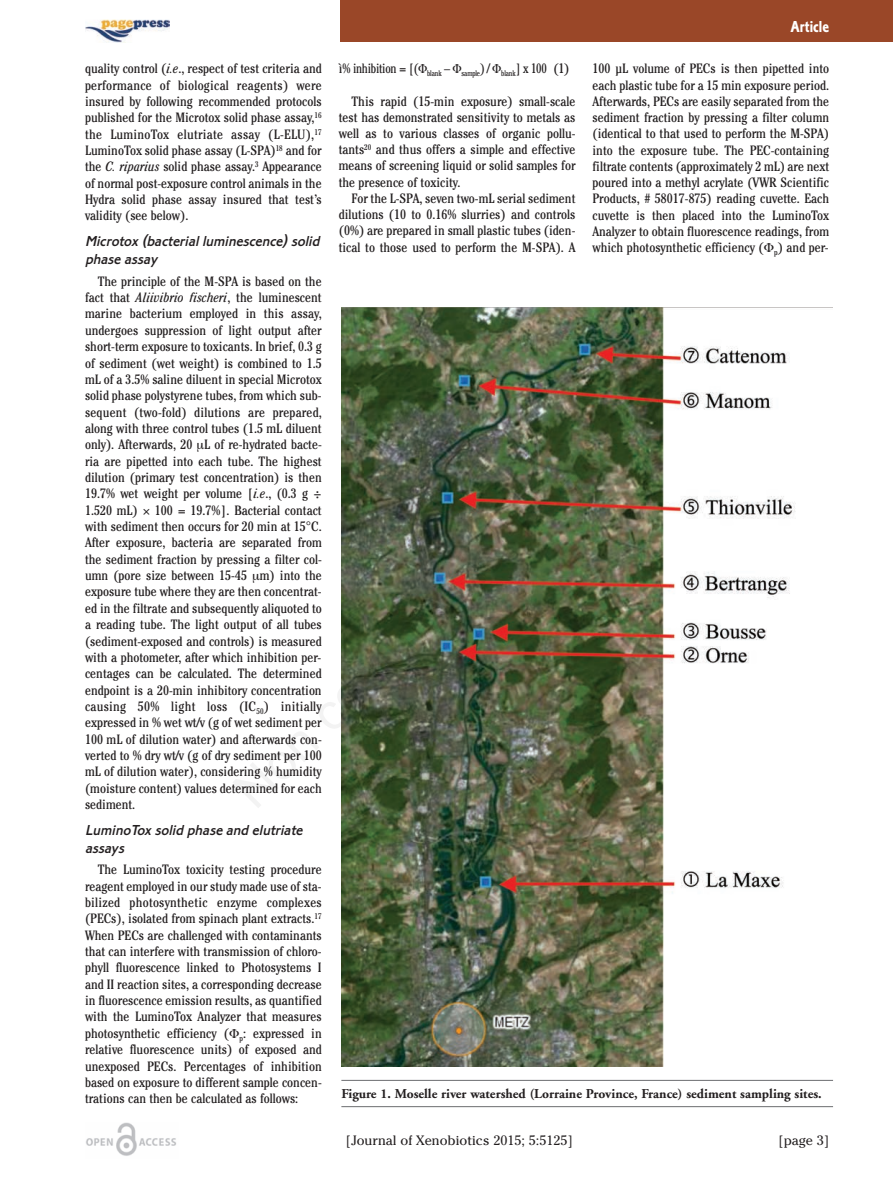
<style>
.page{position:relative;width:893px;height:1191px;background:#fff}
.page>*{position:absolute;margin:0;border:0;box-sizing:border-box;transform-origin:0 0}
.t1{font:16.5px "Corinthian Bold Condensed Plain";color:#fff}
.t2{font:italic 15px/18.1px "Corinthian Medium Plain";color:#231f20}
.t3{font:condensed 13.5px/16.4px "Cheltenham";color:#231f20;text-align:justify}
.t4{font:700 13.5px "Adobe Garamond";color:#231f20}
.t5{font:condensed 13.5px "Cheltenham";letter-spacing:-.02em;color:#231f20}
.t6{font:13.5px "Cheltenham";color:#231f20}
.s1{font-style:italic}
</style>
<div class="page">
<div style="left:340px;top:0;width:553px;height:42px;background:#9a4728"></div>
<img style="left:86px;top:1123px;width:90px;height:33px">
<img style="left:85px;top:19px;width:85px;height:24px">
<hr style="left:341px;top:1080px;width:492px;height:1px;background:#6c6d70">
<hr style="left:341px;top:1106px;width:492px;height:1px;background:#6c6d70">
<img style="left:341px;top:308px;width:455px;height:758px">
<p class="t3" style="left:85px;top:62px;width:238px">quality control (<span class="s1">i.e</span>., respect of test criteria and performance of biological reagents) were insured by following recommended protocols published for the Microtox solid phase assay,<sup>16 </sup>the LuminoTox elutriate assay (L-ELU),<sup>17<br></sup>LuminoTox solid phase assay (L-SPA)<sup>18</sup> and for the <span class="s1">C. riparius</span> solid phase assay.<sup>3</sup> Appearance of normal post-exposure control animals in the Hydra solid phase assay insured that test’s validity (see below).</p>
<p class="t2" style="left:85px;top:233px;width:239px">Microtox (bacterialluminescence)solid phase assay</p>
<p class="t3" style="left:85px;top:274px;width:238px;text-indent:13px">The principle of the M-SPA is based on the fact that <span class="s1">Aliivibrio fischeri</span>, the luminescent marine bacterium employed in this assay, undergoes suppression of light output after short-term exposure to toxicants. In brief, 0.3 g of sediment (wet weight) is combined to 1.5 mL of a 3.5% saline diluent in special Microtox solid phase polystyrene tubes, from which sub&shy;sequent (two-fold) dilutions are prepared, along with three control tubes (1.5 mL diluent only). Afterwards, 20 L of re-hydrated bacte&shy;ria are pipetted into each tube. The highest dilution (primary test concentration) is then 19.7% wet weight per volume [<span class="s1">i.e</span>., (0.3 g ÷ 1.520 mL)</p>
<p class="t3" style="left:85px;top:503px;width:238px;text-indent:70px">100 = 19.7%]. Bacterial contact with sediment then occurs for 20 min at 15°C.<br>After exposure, bacteria are separated from the sediment fraction by pressing a filter col&shy;umn (pore size between 15-45 m) into the exposure tube where they are then concentrat&shy;ed in the filtrate and subsequently aliquoted to a reading tube. The light output of all tubes (sediment-exposed and controls) is measured with a photometer, after which inhibition per&shy;centages can be calculated. The determined endpoint is a 20-min inhibitory concentration causing 50% light loss (IC<sub>50</sub>) initially expressed in % wet wt/v (g of wet sediment per 100 mL of dilution water) and afterwards con&shy;verted to % dry wt/v (g of dry sediment per 100 mL of dilution water), considering % humidity (moisture content) values determined for each sediment.</p>
<p class="t2" style="left:85px;top:822px;width:222px">LuminoTox solid phase and elutriate assays</p>
<p class="t3" style="left:85px;top:862px;width:238px;text-indent:13px">The LuminoTox toxicity testing procedure reagent employed in our study made use of sta&shy;bilized photosynthetic enzyme complexes (PECs), isolated from spinach plant extracts.<sup>17<br></sup>When PECs are challenged with contaminants that can interfere with transmission of chloro&shy;phyll fluorescence linked to Photosystems I and II reaction sites, a corresponding decrease in fluorescence emission results, as quantified with the LuminoTox Analyzer that measures photosynthetic efficiency ( <sub>p</sub>: expressed in relative fluorescence units) of exposed and unexposed PECs. Percentages of inhibition based on exposure to different sample concen&shy;trations can then be calculated as follows:</p>
<p class="t5" style="left:339px;top:64px;width:232px">ì% inhibition = [( <sub>blank</sub> – <sub>sample</sub>) / <sub>blank</sub>] x 100 (1)</p>
<p class="t3" style="left:339px;top:94px;width:238px;text-indent:13px">This rapid (15-min exposure) small-scale test has demonstrated sensitivity to metals as well as to various classes of organic pollu&shy;tants<sup>20</sup> and thus offers a simple and effective means of screening liquid or solid samples for the presence of toxicity.</p>
<p class="t3" style="left:339px;top:191px;width:238px;text-indent:13px">For the L-SPA, seven two-mL serial sediment dilutions (10 to 0.16% slurries) and controls (0%) are prepared in small plastic tubes (iden&shy;tical to those used to perform the M-SPA). A</p>
<p class="t1" style="left:790px;top:21px;width:40px">Article</p>
<p class="t3" style="left:592px;top:62px;width:238px">100 µL volume of PECs is then pipetted into each plastic tube for a 15 min exposure period.<br>Afterwards, PECs are easily separated from the sediment fraction by pressing a filter column (identical to that used to perform the M-SPA) into the exposure tube. The PEC-containing filtrate contents (approximately 2 mL) are next poured into a methyl acrylate (VWR Scientific Products, # 58017-875) reading cuvette. Each cuvette is then placed into the LuminoTox Analyzer to obtain fluorescence readings, from which photosynthetic efficiency ( <sub>p</sub>) and per-</p>
<p class="t4" style="left:341px;top:1088px;width:482px">Figure 1. Moselle river watershed (Lorraine Province, France) sediment sampling sites.</p>
<p class="t6" style="left:346px;top:1132px;width:229px">[Journal of Xenobiotics 2015; 5:5125]</p>
<p class="t6" style="left:778px;top:1132px;width:52px">[page 3]</p>
</div>
